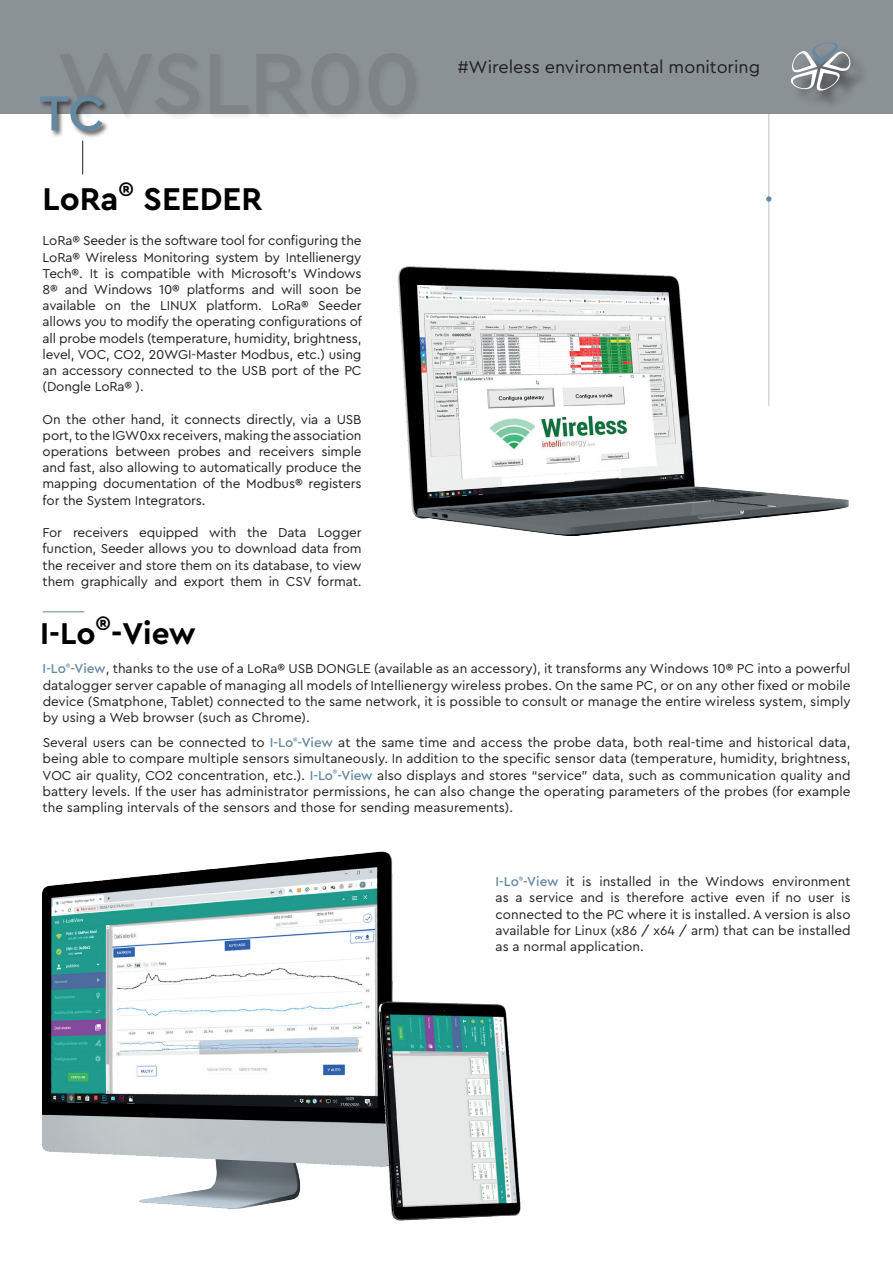
<style>
.page{position:relative;width:893px;height:1263px;background:#fff}
.page>*{position:absolute;margin:0;border:0;box-sizing:border-box;transform-origin:0 0}
.t1{font:500 51px "Cera Pro";color:#6588a3}
.t2{font:700 33px "Cera Pro";color:#000002}
.t3{font:700 31.5px "Cera Pro";color:#000001}
.t4{font:18px "Cera Pro";color:#231f20}
.t5{font:13.5px/16.2px "Cera Pro";letter-spacing:-.01em;color:#231f20;text-align:justify}
.s1{font-size:33px}
.s2{font-weight:500;color:#6588a3}
</style>
<div class="page">
<div style="left:0;top:0;width:893px;height:113px;background:#8b9295"></div>
<hr style="left:769px;top:113px;width:1px;height:293px;background:#000001">
<svg style="left:766px;top:196px;width:5px;height:6px"></svg>
<hr style="left:43px;top:611px;width:41px;height:1px;background:#6588a3">
<img style="left:43px;top:852px;width:478px;height:368px">
<img style="left:398px;top:265px;width:451px;height:271px">
<div style="left:793px;top:45px;width:76px;height:64px;background:#231f20;opacity:.75"></div>
<svg style="left:790px;top:43px;width:60px;height:48px"></svg>
<hr style="left:82px;top:140px;width:1px;height:34px;background:#231f20">
<div style="left:59px;top:52px;width:363px;height:69px;background:#231f20;opacity:.75"></div>
<div style="left:39px;top:95px;width:71px;height:43px;background:#231f20;opacity:.75"></div>
<h1 class="t1" style="left:39px;top:79px;width:67px">TC</h1>
<h2 class="t2" style="left:43px;top:177px;width:221px">LoRa<sup>®</sup> SEEDER</h2>
<p class="t5" style="left:43px;top:232px;width:321px">LoRa® Seeder is the software tool for configuring the LoRa® Wireless Monitoring system by Intellienergy Tech®. It is compatible with Microsoft’s Windows 8® and Windows 10® platforms and will soon be available on the LINUX platform. LoRa® Seeder allows you to modify the operating configurations of all probe models (temperature, humidity, brightness, level, VOC, CO2, 20WGI-Master Modbus, etc.) using an accessory connected to the USB port of the PC (Dongle LoRa® ).</p>
<p class="t5" style="left:43px;top:410px;width:320px">On the other hand, it connects directly, via a USB port, to the IGW0xx receivers, making the association operations between probes and receivers simple and fast, also allowing to automatically produce the mapping documentation of the Modbus® registers for the System Integrators.</p>
<p class="t5" style="left:43px;top:524px;width:320px">For receivers equipped with the Data Logger function, Seeder allows you to download data from the receiver and store them on its database, to view them graphically and export them in CSV format.</p>
<h3 class="t4" style="left:458px;top:55px;width:304px">#Wireless environmental monitoring</h3>
<h3 class="t3" style="left:40px;top:612px;width:157px">I-Lo<sup>®</sup><span class="s1">-</span>View</h3>
<p class="t5" style="left:43px;top:660px;width:809px"><span class="s2">I-Lo</span><sup>®</sup><span class="s2">-View</span>, thanks to the use of a LoRa® USB DONGLE (available as an accessory), it transforms any Windows 10® PC into a powerful datalogger server capable of managing all models of Intellienergy wireless probes. On the same PC, or on any other fixed or mobile device (Smatphone, Tablet) connected to the same network, it is possible to consult or manage the entire wireless system, simply by using a Web browser (such as Chrome).</p>
<p class="t5" style="left:43px;top:734px;width:809px">Several users can be connected to <span class="s2">I-Lo</span><sup>®</sup><span class="s2">-View</span> at the same time and access the probe data, both real-time and historical data, being able to compare multiple sensors simultaneously. In addition to the specific sensor data (temperature, humidity, brightness, VOC air quality, CO2 concentration, etc.). <span class="s2">I-Lo</span><sup>®</sup><span class="s2">-View</span> also displays and stores “service” data, such as communication quality and battery levels. If the user has administrator permissions, he can also change the operating parameters of the probes (for example the sampling intervals of the sensors and those for sending measurements).</p>
<p class="t5" style="left:495px;top:873px;width:357px"><span class="s2">I-Lo</span><sup>®</sup><span class="s2">-View</span> it is installed in the Windows environment as a service and is therefore active even if no user is connected to the PC where it is installed. A version is also available for Linux (x86 / x64 / arm) that can be installed as a normal application.</p>
</div>
